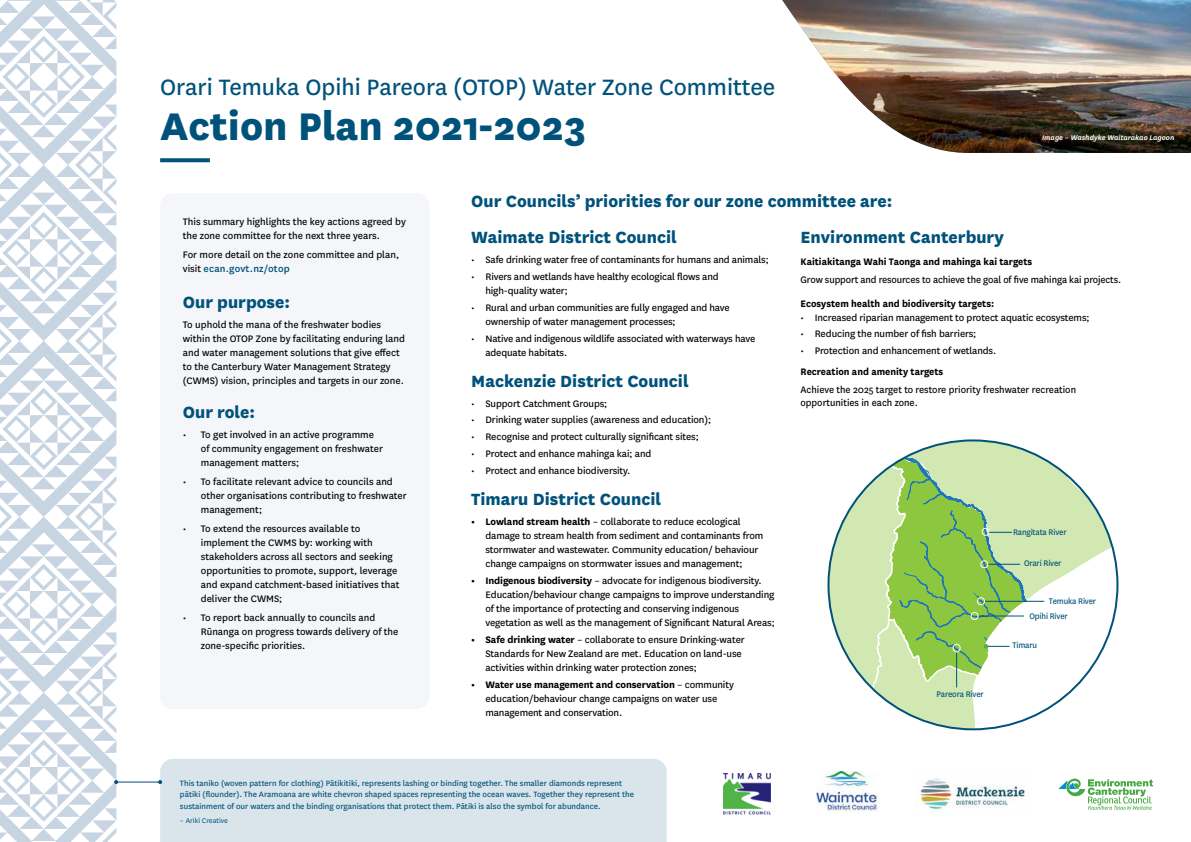
<style>
.page{position:relative;width:1191px;height:842px;background:#fff}
.page>*{position:absolute;margin:0;border:0;box-sizing:border-box;transform-origin:0 0}
.t1{font:800 45px "National";color:#00527a}
.t2{font:26px "National";color:#00527a}
.t3{font:800 19px "National";color:#00527a}
.t4{font:11px/14px "National";letter-spacing:-.01em;color:#000}
.t5{font:700 11px "National";color:#000}
.t6{font:9.5px/14.8px "National";letter-spacing:-.015em;color:#00527a;scale:.95 1}
.t7{font:9px/12px "National";color:#00527a}
.t8{font:italic 600 8px "National";color:#fff}
.t9{font:8px "National";color:#00527a}
.s1{font-weight:500;color:#00527a}
.s2{font-weight:700}
</style>
<div class="page">
<img style="left:782px;top:0;width:409px;height:153px">
<svg style="left:160px;top:158px;width:50px;height:4px"></svg>
<div style="left:160px;top:193px;width:269px;height:516px;background:#f4f6f9;border-radius:13px"></div>
<svg style="left:1058px;top:778px;width:95px;height:32px"></svg>
<img style="left:915px;top:778px;width:110px;height:37px">
<svg style="left:828px;top:441px;width:289px;height:288px"></svg>
<img style="left:816px;top:771px;width:63px;height:42px">
<img style="left:723px;top:774px;width:47px;height:41px">
<div style="left:160px;top:759px;width:506px;height:83px;background:#d9e5eb"></div>
<hr style="left:116px;top:781px;width:44px;height:1px;background:#00527a">
<svg style="left:158px;top:780px;width:4px;height:4px"></svg>
<svg style="left:0;top:0;width:118px;height:842px"></svg>
<h2 class="t2" style="left:160px;top:70px;width:617px">Orari Temuka Opihi Pareora (OTOP) Water Zone Committee</h2>
<h1 class="t1" style="left:160px;top:94px;width:428px">Action Plan 2021-2023</h1>
<h3 class="t3" style="left:471px;top:188px;width:422px">Our Councils’ priorities for our zone committee are:</h3>
<p class="t8" style="left:1042px;top:132px;width:134px">Image – Washdyke Waitarakao Lagoon</p>
<p class="t4" style="left:183px;top:214px;width:225px">This summary highlights the key actions agreed by the zone committee for the next three years.</p>
<p class="t4" style="left:183px;top:247px;width:218px">For more detail on the zone committee and plan, visit <span class="s1">ecan.govt.nz/otop</span></p>
<h3 class="t3" style="left:183px;top:289px;width:109px">Our purpose:</h3>
<p class="t4" style="left:183px;top:317px;width:224px">To uphold the mana of the freshwater bodies within the OTOP Zone by facilitating enduring land and water management solutions that give effect to the Canterbury Water Management Strategy (CWMS) vision, principles and targets in our zone.</p>
<h3 class="t3" style="left:183px;top:399px;width:74px">Our role:</h3>
<p class="t4" style="left:201px;top:427px;width:184px;text-indent:-18px">• To get involved in an active programme of community engagement on freshwater management matters;</p>
<p class="t4" style="left:201px;top:474px;width:207px;text-indent:-18px">• To facilitate relevant advice to councils and other organisations contributing to freshwater management;</p>
<p class="t4" style="left:201px;top:521px;width:200px;text-indent:-18px">• To extend the resources available to implement the CWMS by: working with stakeholders across all sectors and seeking opportunities to promote, support, leverage and expand catchment-based initiatives that deliver the CWMS;</p>
<p class="t4" style="left:201px;top:610px;width:199px;text-indent:-18px">• To report back annually to councils and<br>Rūnanga on progress towards delivery of the zone-specific priorities.</p>
<h3 class="t3" style="left:471px;top:224px;width:207px">Waimate District Council</h3>
<p class="t4" style="left:471px;top:252px;width:299px">• Safe drinking water free of contaminants for humans and animals;</p>
<p class="t4" style="left:485px;top:269px;width:235px;text-indent:-14px">• Rivers and wetlands have healthy ecological flows and high-quality water;</p>
<p class="t4" style="left:485px;top:300px;width:246px;text-indent:-14px">• Rural and urban communities are fully engaged and have ownership of water management processes;</p>
<p class="t4" style="left:485px;top:331px;width:271px;text-indent:-14px">• Native and indigenous wildlife associated with waterways have adequate habitats.</p>
<h3 class="t3" style="left:471px;top:367px;width:219px">Mackenzie District Council</h3>
<p class="t4" style="left:471px;top:396px;width:138px">• Support Catchment Groups;</p>
<p class="t4" style="left:471px;top:413px;width:241px">• Drinking water supplies (awareness and education);</p>
<p class="t4" style="left:471px;top:429px;width:229px">• Recognise and protect culturally significant sites;</p>
<p class="t4" style="left:471px;top:446px;width:182px">• Protect and enhance mahinga kai; and</p>
<p class="t4" style="left:471px;top:463px;width:161px">• Protect and enhance biodiversity.</p>
<h3 class="t3" style="left:471px;top:486px;width:191px">Timaru District Council</h3>
<p class="t4" style="left:485px;top:514px;width:279px;text-indent:-14px"><span class="s2">• Lowland stream health</span> – collaborate to reduce ecological damage to stream health from sediment and contaminants from stormwater and wastewater. Community education/ behaviour change campaigns on stormwater issues and management;</p>
<p class="t4" style="left:485px;top:573px;width:291px;text-indent:-14px"><span class="s2">• Indigenous biodiversity</span> – advocate for indigenous biodiversity.<br>Education/behaviour change campaigns to improve understanding of the importance of protecting and conserving indigenous vegetation as well as the management of Significant Natural Areas;</p>
<p class="t4" style="left:485px;top:632px;width:261px;text-indent:-14px"><span class="s2">• Safe drinking water</span> – collaborate to ensure Drinking-water<br>Standards for New Zealand are met. Education on land-use activities within drinking water protection zones;</p>
<p class="t4" style="left:485px;top:677px;width:250px;text-indent:-14px"><span class="s2">• Water use management and conservation</span> – community education/behaviour change campaigns on water use management and conservation.</p>
<p class="t7" style="left:180px;top:776px;width:455px">This taniko (woven pattern for clothing) Pātikitiki, represents lashing or binding together. The smaller diamonds represent pātiki (flounder). The Aramoana are white chevron shaped spaces representing the ocean waves. Together they represent the sustainment of our waters and the binding organisations that protect them. Pātiki is also the symbol for abundance.</p>
<p class="t9" style="left:180px;top:815px;width:50px">– Ariki Creative</p>
<h3 class="t3" style="left:800px;top:224px;width:205px">Environment Canterbury</h3>
<p class="t5" style="left:800px;top:254px;width:233px">Kaitiakitanga Wahi Taonga and mahinga kai targets</p>
<p class="t4" style="left:800px;top:272px;width:322px">Grow support and resources to achieve the goal of five mahinga kai projects.</p>
<p class="t5" style="left:800px;top:295px;width:195px">Ecosystem health and biodiversity targets:</p>
<p class="t4" style="left:800px;top:310px;width:291px">• Increased riparian management to protect aquatic ecosystems;</p>
<p class="t4" style="left:800px;top:326px;width:177px">• Reducing the number of fish barriers;</p>
<p class="t4" style="left:800px;top:343px;width:197px">• Protection and enhancement of wetlands.</p>
<p class="t5" style="left:800px;top:364px;width:144px">Recreation and amenity targets</p>
<p class="t4" style="left:800px;top:383px;width:277px;line-height:13px">Achieve the 2025 target to restore priority freshwater recreation opportunities in each zone.</p>
<p class="t6" style="left:1013px;top:524px;width:58px">Rangitata River</p>
<p class="t6" style="left:1024px;top:555px;width:41px">Orari River</p>
<p class="t6" style="left:1029px;top:593px;width:72px;text-indent:19px">Temuka River<br>Opihi River</p>
<p class="t6" style="left:936px;top:686px;width:51px">Pareora River</p>
<p class="t6" style="left:1012px;top:637px;width:27px">Timaru</p>
</div>
